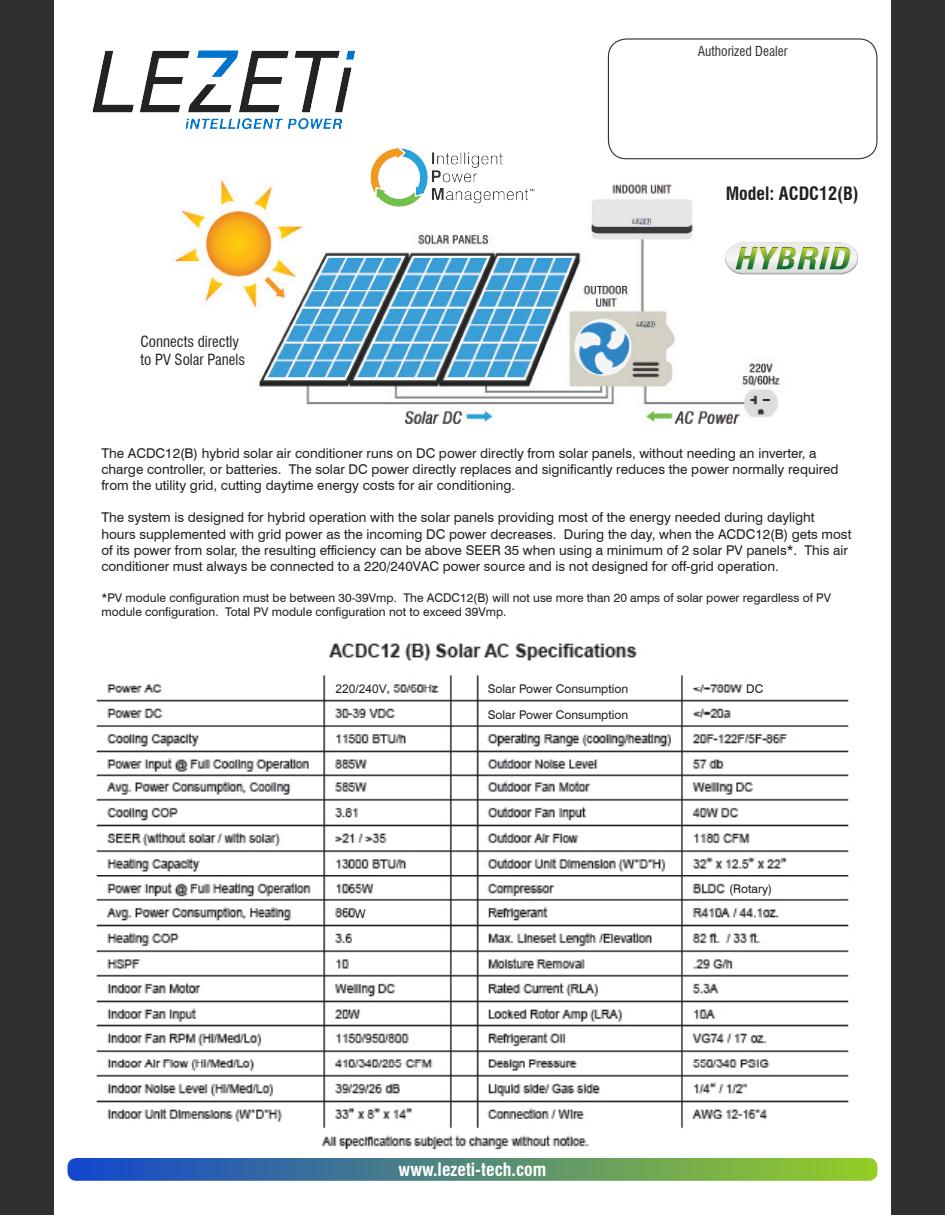
<style>
.page{position:relative;width:945px;height:1215px;background:#fff}
.page>*{position:absolute;margin:0;border:0;box-sizing:border-box;transform-origin:0 0}
.t1{font:700 condensed 18px "Swiss 721 BT";color:#fff}
.t2{font:700 condensed 18px "Swiss 721 BT";color:#231f20}
.t3{font:condensed 15px "Swiss 721 BT";color:#231f20}
.t4{font:13.5px/16.2px "Swiss 721 BT";color:#231f20}
.t5{font:condensed 13.5px "Swiss 721 BT";color:#312f30}
.t6{font:12px/14.4px "Swiss 721 BT";color:#231f20}
.t7{font:12px "Arial";color:#231f20}
</style>
<div class="page">
<svg style="left:68px;top:1158px;width:810px;height:23px;background:#558b7b"></svg>
<div style="left:0;top:0;width:53px;height:1215px;background:#312f30"></div>
<div style="left:892px;top:0;width:53px;height:1215px;background:#312f30"></div>
<div style="left:608px;top:38px;width:270px;height:121px;border:1px solid #312f30;border-radius:18px"></div>
<img style="left:96px;top:643px;width:753px;height:507px">
<img style="left:172px;top:177px;width:608px;height:247px">
<img style="left:716px;top:227px;width:143px;height:62px">
<div style="left:746px;top:684px;width:36px;height:12px;background:#fff"></div>
<div style="left:483px;top:678px;width:169px;height:19px;background:#fff"></div>
<div style="left:488px;top:684px;width:175px;height:13px;background:#fff"></div>
<div style="left:483px;top:705px;width:169px;height:19px;background:#fff"></div>
<div style="left:488px;top:710px;width:175px;height:14px;background:#fff"></div>
<img style="left:92px;top:50px;width:263px;height:80px">
<div style="left:726px;top:880px;width:115px;height:19px;background:#fff"></div>
<div style="left:334px;top:680px;width:53px;height:17px;background:#fff"></div>
<img style="left:364px;top:147px;width:176px;height:64px">
<p class="t5" style="left:698px;top:43px;width:91px">Authorized Dealer</p>
<p class="t3" style="left:140px;top:333px;width:100px">Connects directly</p>
<p class="t3" style="left:140px;top:351px;width:106px">to PV Solar Panels</p>
<p class="t2" style="left:726px;top:183px;width:135px">Model: ACDC12(B)</p>
<p class="t4" style="left:101px;top:445px;width:739px">The ACDC12(B) hybrid solar air conditioner runs on DC power directly from solar panels, without needing an inverter, a charge controller, or batteries. The solar DC power directly replaces and significantly reduces the power normally required from the utility grid, cutting daytime energy costs for air conditioning.</p>
<p class="t4" style="left:101px;top:509px;width:752px">The system is designed for hybrid operation with the solar panels providing most of the energy needed during daylight hours supplemented with grid power as the incoming DC power decreases. During the day, when the ACDC12(B) gets most of its power from solar, the resulting efficiency can be above SEER 35 when using a minimum of 2 solar PV panels*. This air conditioner must always be connected to a 220/240VAC power source and is not designed for off-grid operation.</p>
<p class="t6" style="left:101px;top:590px;width:731px">*PV module configuration must be between 30-39Vmp. The ACDC12(B) will not use more than 20 amps of solar power regardless of PV module configuration. Total PV module configuration not to exceed 39Vmp.</p>
<p class="t7" style="left:336px;top:681px;width:53px">220/240V</p>
<p class="t6" style="left:355px;top:907px;width:12px">W</p>
<p class="t6" style="left:488px;top:681px;width:142px">Solar Power Consumption</p>
<p class="t6" style="left:746px;top:681px;width:19px">DC</p>
<p class="t6" style="left:488px;top:708px;width:142px">Solar Power Consumption</p>
<p class="t6" style="left:729px;top:881px;width:44px">(Rotary)</p>
<p class="t1" style="left:399px;top:1159px;width:149px">www.lezeti-tech.com</p>
</div>
